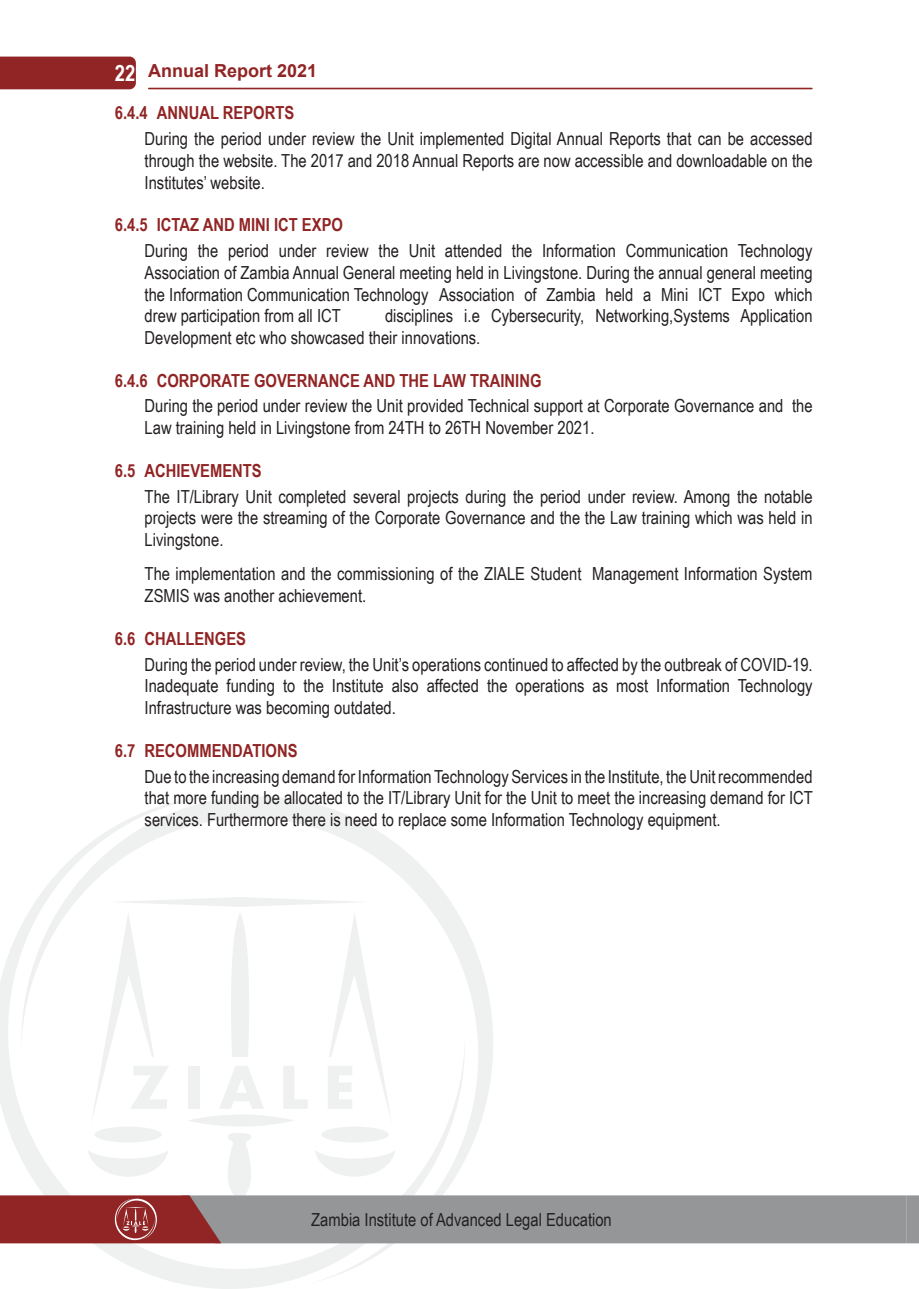
<style>
.page{position:relative;width:919px;height:1289px;background:#fff}
.page>*{position:absolute;margin:0;border:0;box-sizing:border-box;transform-origin:0 0}
.Text{font:18px/21.6px "Arial Narrow";color:#231f20;text-align:justify}
.t1{font:700 18px "Arial Narrow";color:#912424}
.t2{font:700 18px "Arial";color:#912424}
.s1{font-family:"Arial Narrow";font-size:22.5px;color:#fff}
</style>
<div class="page">
<svg style="left:0;top:927px;width:278px;height:361px"></svg>
<svg style="left:21px;top:796px;width:472px;height:487px"></svg>
<svg style="left:109px;top:897px;width:260px;height:9px"></svg>
<div style="left:187px;top:1114px;width:108px;height:12px;background:#eff0f0;border-radius:50%"></div>
<div style="left:321px;top:1126px;width:67px;height:16px;background:#eff0f0;border-radius:50%"></div>
<div style="left:94px;top:1126px;width:68px;height:16px;background:#eff0f0;border-radius:50%"></div>
<svg style="left:226px;top:912px;width:27px;height:144px"></svg>
<svg style="left:91px;top:912px;width:78px;height:212px"></svg>
<div style="left:189px;top:1065px;width:11px;height:43px;background:#eff0f0"></div>
<svg style="left:219px;top:1065px;width:45px;height:43px"></svg>
<svg style="left:283px;top:1065px;width:25px;height:43px"></svg>
<svg style="left:328px;top:912px;width:64px;height:212px"></svg>
<svg style="left:0;top:1132px;width:918px;height:111px"></svg>
<hr style="left:148px;top:88px;width:664px;height:1px;background:#912424">
<div style="left:0;top:57px;width:136px;height:32px;background:#912424"></div>
<p class="t2" style="left:115px;top:58px;width:204px"><span class="s1">22</span> Annual Report 2021</p>
<p class="t1" style="left:115px;top:99px;width:181px">6.4.4 ANNUAL REPORTS</p>
<p class="Text" style="left:145px;top:127px;width:669px">During the period under review the Unit implemented Digital Annual Reports that can be accessed through the website. The 2017 and 2018 Annual Reports are now accessible and downloadable on the Institutes’ website.</p>
<p class="t1" style="left:115px;top:211px;width:230px">6.4.5 ICTAZ AND MINI ICT EXPO</p>
<p class="Text" style="left:145px;top:239px;width:669px">During the period under review the Unit attended the Information Communication Technology Association of Zambia Annual General meeting held in Livingstone. During the annual general meeting the Information Communication Technology Association of Zambia held a Mini ICT Expo which drew participation from all ICT</p>
<p class="Text" style="left:145px;top:304px;width:669px;text-indent:240px">disciplines i.e Cybersecurity, Networking,Systems Application<br>Development etc who showcased their innovations.</p>
<p class="t1" style="left:115px;top:366px;width:428px">6.4.6 CORPORATE GOVERNANCE AND THE LAW TRAINING</p>
<p class="Text" style="left:145px;top:394px;width:669px">During the period under review the Unit provided Technical support at Corporate Governance and the<br>Law training held in Livingstone from 24TH to 26TH November 2021.</p>
<p class="t1" style="left:115px;top:457px;width:148px">6.5 ACHIEVEMENTS</p>
<p class="Text" style="left:145px;top:485px;width:669px">The IT/Library Unit completed several projects during the period under review. Among the notable projects were the streaming of the Corporate Governance and the the Law training which was held in Livingstone.</p>
<p class="Text" style="left:145px;top:562px;width:669px">The implementation and the commissioning of the ZIALE Student Management Information System<br>ZSMIS was another achievement.</p>
<p class="t1" style="left:115px;top:625px;width:133px">6.6 CHALLENGES</p>
<p class="Text" style="left:145px;top:653px;width:669px">During the period under review, the Unit’s operations continued to affected by the outbreak of COVID-19.<br>Inadequate funding to the Institute also affected the operations as most Information Technology Infrastructure was becoming outdated.</p>
<p class="t1" style="left:115px;top:737px;width:184px">6.7 RECOMMENDATIONS</p>
<p class="Text" style="left:145px;top:765px;width:669px">Due to the increasing demand for Information Technology Services in the Institute, the Unit recommended that more funding be allocated to the IT/Library Unit for the Unit to meet the increasing demand for ICT services. Furthermore there is need to replace some Information Technology equipment.</p>
<p class="Text" style="left:311px;top:1208px;width:302px">Zambia Institute of Advanced Legal Education</p>
</div>
